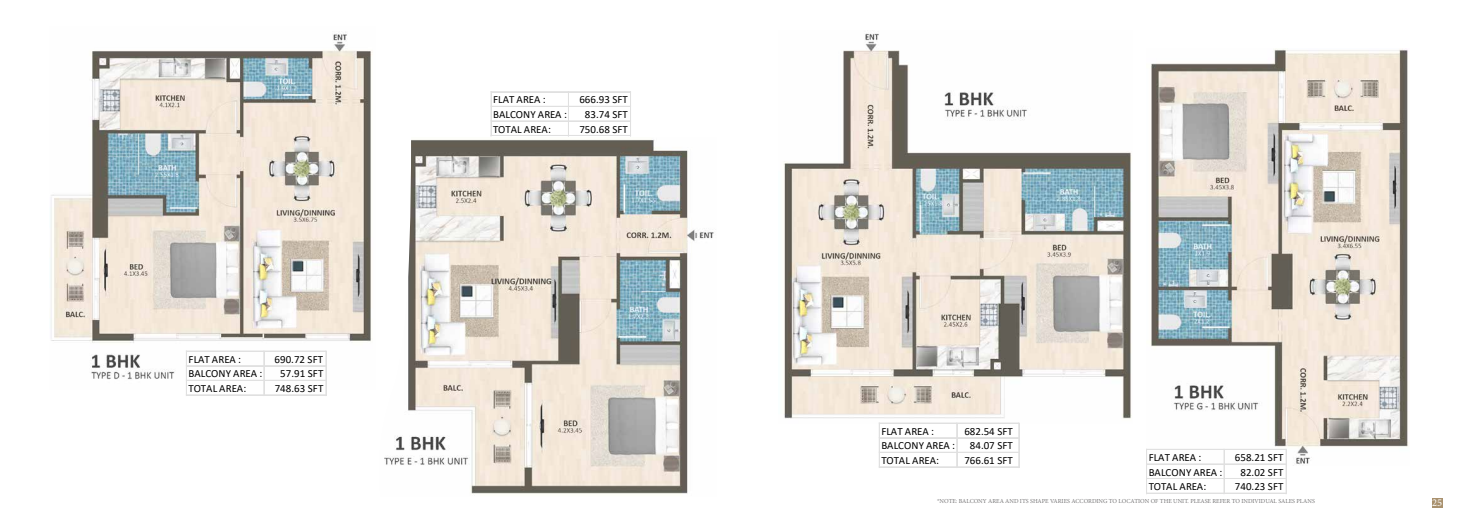
<style>
.page{position:relative;width:1474px;height:521px;background:#fff}
.page>*{position:absolute;margin:0;border:0;box-sizing:border-box;transform-origin:0 0}
.t1{font:10.94px "Calibri";color:#000}
.t2{font:10.5px "Minion Pro";color:#fff}
.t3{font:6.12px "Minion Pro";color:#767576}
</style>
<div class="page">
<img style="left:50px;top:32px;width:322px;height:358px">
<img style="left:384px;top:139px;width:330px;height:355px">
<img style="left:783px;top:33px;width:349px;height:390px">
<img style="left:1146px;top:49px;width:263px;height:416px">
<hr style="left:186px;top:351px;width:140px;height:1px;background:#e0e0e0">
<hr style="left:186px;top:365px;width:140px;height:1px;background:#e0e0e0">
<hr style="left:186px;top:366px;width:140px;height:1px;background:#e0e0e0">
<hr style="left:186px;top:380px;width:140px;height:1px;background:#e0e0e0">
<hr style="left:186px;top:395px;width:140px;height:1px;background:#e0e0e0">
<hr style="left:186px;top:351px;width:1px;height:44px;background:#e0e0e0">
<hr style="left:264px;top:351px;width:1px;height:44px;background:#e0e0e0">
<hr style="left:326px;top:351px;width:1px;height:44px;background:#e0e0e0">
<hr style="left:491px;top:92px;width:139px;height:1px;background:#e0e0e0">
<hr style="left:491px;top:106px;width:139px;height:1px;background:#e0e0e0">
<hr style="left:491px;top:121px;width:139px;height:1px;background:#e0e0e0">
<hr style="left:491px;top:135px;width:139px;height:1px;background:#e0e0e0">
<hr style="left:491px;top:92px;width:1px;height:44px;background:#e0e0e0">
<hr style="left:568px;top:92px;width:1px;height:44px;background:#e0e0e0">
<hr style="left:630px;top:92px;width:1px;height:44px;background:#e0e0e0">
<hr style="left:879px;top:423px;width:139px;height:1px;background:#e0e0e0">
<hr style="left:879px;top:437px;width:139px;height:1px;background:#e0e0e0">
<hr style="left:879px;top:438px;width:139px;height:1px;background:#e0e0e0">
<hr style="left:879px;top:452px;width:139px;height:1px;background:#e0e0e0">
<hr style="left:879px;top:467px;width:139px;height:1px;background:#e0e0e0">
<hr style="left:879px;top:423px;width:1px;height:44px;background:#e0e0e0">
<hr style="left:956px;top:423px;width:1px;height:44px;background:#e0e0e0">
<hr style="left:1018px;top:423px;width:1px;height:44px;background:#e0e0e0">
<hr style="left:1146px;top:449px;width:140px;height:1px;background:#e0e0e0">
<hr style="left:1146px;top:464px;width:140px;height:1px;background:#e0e0e0">
<hr style="left:1146px;top:478px;width:140px;height:1px;background:#e0e0e0">
<hr style="left:1146px;top:493px;width:140px;height:1px;background:#e0e0e0">
<hr style="left:1146px;top:449px;width:1px;height:45px;background:#e0e0e0">
<hr style="left:1223px;top:449px;width:1px;height:45px;background:#e0e0e0">
<hr style="left:1285px;top:449px;width:1px;height:45px;background:#e0e0e0">
<hr style="left:1286px;top:449px;width:1px;height:45px;background:#e0e0e0">
<div style="left:1431px;top:498px;width:11px;height:10px;background:#a9916e"></div>
<p class="t1" style="left:188px;top:351px;width:54px">FLAT AREA :</p>
<p class="t1" style="left:275px;top:351px;width:50px">690.72 SFT</p>
<p class="t1" style="left:188px;top:366px;width:75px">BALCONY AREA :</p>
<p class="t1" style="left:280px;top:366px;width:44px">57.91 SFT</p>
<p class="t1" style="left:188px;top:381px;width:59px">TOTAL AREA:</p>
<p class="t1" style="left:275px;top:381px;width:50px">748.63 SFT</p>
<p class="t1" style="left:493px;top:92px;width:54px">FLAT AREA :</p>
<p class="t1" style="left:579px;top:92px;width:50px">666.93 SFT</p>
<p class="t1" style="left:493px;top:107px;width:75px">BALCONY AREA :</p>
<p class="t1" style="left:585px;top:107px;width:44px">83.74 SFT</p>
<p class="t1" style="left:493px;top:121px;width:59px">TOTAL AREA:</p>
<p class="t1" style="left:579px;top:121px;width:50px">750.68 SFT</p>
<p class="t1" style="left:881px;top:423px;width:54px">FLAT AREA :</p>
<p class="t1" style="left:964px;top:423px;width:50px">682.54 SFT</p>
<p class="t1" style="left:881px;top:438px;width:75px">BALCONY AREA :</p>
<p class="t1" style="left:969px;top:438px;width:44px">84.07 SFT</p>
<p class="t1" style="left:881px;top:453px;width:59px">TOTAL AREA:</p>
<p class="t1" style="left:964px;top:453px;width:50px">766.61 SFT</p>
<p class="t1" style="left:1148px;top:450px;width:54px">FLAT AREA :</p>
<p class="t1" style="left:1234px;top:450px;width:50px">658.21 SFT</p>
<p class="t1" style="left:1148px;top:464px;width:75px">BALCONY AREA :</p>
<p class="t1" style="left:1240px;top:464px;width:44px">82.02 SFT</p>
<p class="t1" style="left:1148px;top:479px;width:59px">TOTAL AREA:</p>
<p class="t1" style="left:1234px;top:479px;width:50px">740.23 SFT</p>
<p class="t3" style="left:937px;top:497px;width:379px">*NOTE: BALCONY AREA AND ITS SHAPE VARIES ACCORDING TO LOCATION OF THE UNIT. PLEASE REFER TO INDIVIDUAL SALES PLANS</p>
<p class="t2" style="left:1431px;top:495px;width:12px">25</p>
</div>
